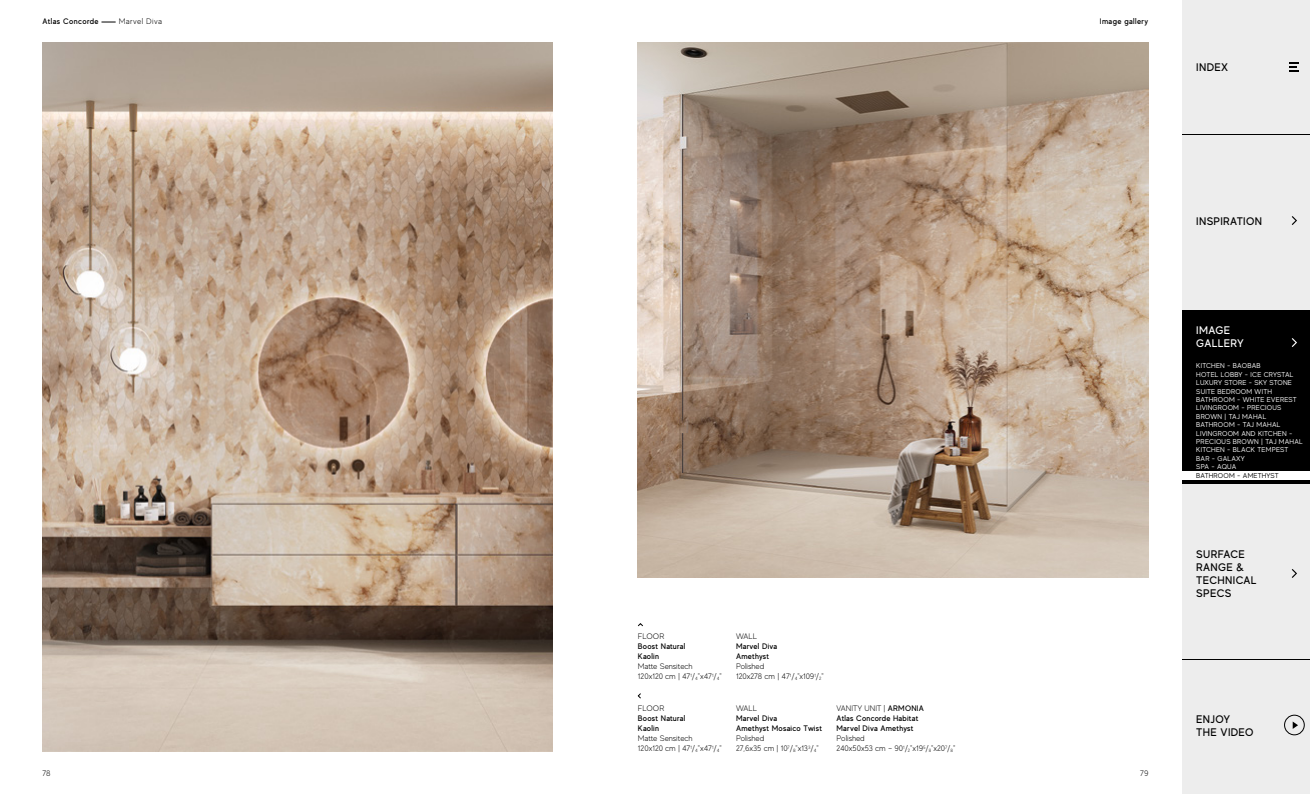
<style>
.page{position:relative;width:1310px;height:794px;background:#fff}
.page>*{position:absolute;margin:0;border:0;box-sizing:border-box;transform-origin:0 0}
.t1{font:500 11px/13.2px "MADE Evolve Sans";letter-spacing:.03em;color:#000}
.t2{font:500 11px/13.2px "MADE Evolve Sans";letter-spacing:.03em;color:#fff}
.t3{font:300 8px/10px "MADE Evolve Sans";letter-spacing:-.01em;color:#000}
.t4{font:500 8px/10px "MADE Evolve Sans";letter-spacing:.025em;color:#000}
.t5{font:500 8px "MADE Evolve Sans";letter-spacing:.045em;color:#000}
.t6{font:300 8px "MADE Evolve Sans";letter-spacing:.04em;color:#000}
.t7{font:7px/8.4px "MADE Evolve Sans";letter-spacing:.03em;color:#fff}
.t8{font:7px "MADE Evolve Sans";letter-spacing:.02em;color:#000}
.s1{font-weight:300}
</style>
<div class="page">
<img style="left:43px;top:43px;width:510px;height:708px">
<img style="left:638px;top:43px;width:510px;height:535px">
<svg style="left:637px;top:693px;width:4px;height:6px"></svg>
<svg style="left:638px;top:623px;width:5px;height:3px"></svg>
<svg style="left:101px;top:22px;width:15px;height:1px"></svg>
<div style="left:1182px;top:0;width:128px;height:794px;background:#ededed"></div>
<div style="left:1182px;top:310px;width:128px;height:174px;background:#000"></div>
<svg style="left:1289px;top:62px;width:10px;height:9px"></svg>
<svg style="left:1291px;top:569px;width:6px;height:9px"></svg>
<div style="left:1284px;top:714px;width:20px;height:21px;border:1px solid #000;border-radius:50%"></div>
<svg style="left:1292px;top:721px;width:6px;height:8px"></svg>
<svg style="left:1291px;top:216px;width:6px;height:9px"></svg>
<hr style="left:1182px;top:134px;width:128px;height:1px;background:#000">
<hr style="left:1182px;top:659px;width:128px;height:1px;background:#000">
<svg style="left:1291px;top:338px;width:6px;height:9px"></svg>
<div style="left:1182px;top:471px;width:128px;height:9px;background:#fff"></div>
<p class="t5" style="left:43px;top:16px;width:57px">Atlas Concorde</p>
<p class="t6" style="left:119px;top:17px;width:45px">Marvel Diva</p>
<p class="t5" style="left:1100px;top:16px;width:50px">Image gallery</p>
<h1 class="t1" style="left:1196px;top:60px;width:33px">INDEX</h1>
<p class="t3" style="left:638px;top:631px;width:28px">FLOOR</p>
<p class="t4" style="left:638px;top:641px;width:49px">Boost Natural<br>Kaolin</p>
<p class="t3" style="left:638px;top:661px;width:85px">Matte Sensitech<br>120x120 cm | 47<sup>1</sup>/<sub>4</sub>"x47<sup>1</sup>/<sub>4</sub>"</p>
<p class="t3" style="left:638px;top:703px;width:28px">FLOOR</p>
<p class="t4" style="left:638px;top:713px;width:49px">Boost Natural<br>Kaolin</p>
<p class="t3" style="left:638px;top:733px;width:85px">Matte Sensitech<br>120x120 cm | 47<sup>1</sup>/<sub>4</sub>"x47<sup>1</sup>/<sub>4</sub>"</p>
<p class="t3" style="left:736px;top:631px;width:22px">WALL</p>
<p class="t4" style="left:736px;top:641px;width:43px">Marvel Diva<br>Amethyst</p>
<p class="t3" style="left:736px;top:661px;width:89px">Polished<br>120x278 cm | 47<sup>1</sup>/<sub>4</sub>"x109<sup>1</sup>/<sub>2</sub>"</p>
<p class="t3" style="left:736px;top:703px;width:22px">WALL</p>
<p class="t4" style="left:736px;top:713px;width:88px">Marvel Diva<br>Amethyst Mosaico Twist</p>
<p class="t3" style="left:736px;top:733px;width:84px">Polished<br>27,6x35 cm | 10<sup>7</sup>/<sub>8</sub>"x13<sup>3</sup>/<sub>4</sub>"</p>
<p class="t4" style="left:836px;top:703px;width:89px"><span class="s1">VANITY UNIT |</span> ARMONIA<br>Atlas Concorde Habitat<br>Marvel Diva Amethyst</p>
<p class="t3" style="left:836px;top:733px;width:120px">Polished<br>240x50x53 cm – 90<sup>1</sup>/<sub>2</sub>"x19<sup>5</sup>/<sub>8</sub>"x20<sup>7</sup>/<sub>8</sub>"</p>
<p class="t3" style="left:42px;top:767px;width:10px">78</p>
<p class="t3" style="left:1140px;top:767px;width:10px">79</p>
<h1 class="t1" style="left:1196px;top:214px;width:67px">INSPIRATION</h1>
<h1 class="t2" style="left:1196px;top:323px;width:49px">IMAGE<br>GALLERY</h1>
<p class="t7" style="left:1196px;top:361px;width:108px">KITCHEN - BAOBAB<br>HOTEL LOBBY - ICE CRYSTAL<br>LUXURY STORE - SKY STONE<br>SUITE BEDROOM WITH<br>BATHROOM - WHITE EVEREST<br>LIVINGROOM - PRECIOUS<br>BROWN | TAJ MAHAL<br>BATHROOM - TAJ MAHAL<br>LIVINGROOM AND KITCHEN -<br>PRECIOUS BROWN | TAJ MAHAL<br>KITCHEN - BLACK TEMPEST<br>BAR - GALAXY<br>SPA - AQUA</p>
<p class="t8" style="left:1196px;top:471px;width:84px">BATHROOM - AMETHYST</p>
<h1 class="t1" style="left:1196px;top:547px;width:62px">SURFACE<br>RANGE &amp;<br>TECHNICAL<br>SPECS</h1>
<h1 class="t1" style="left:1196px;top:712px;width:59px">ENJOY<br>THE VIDEO</h1>
</div>
